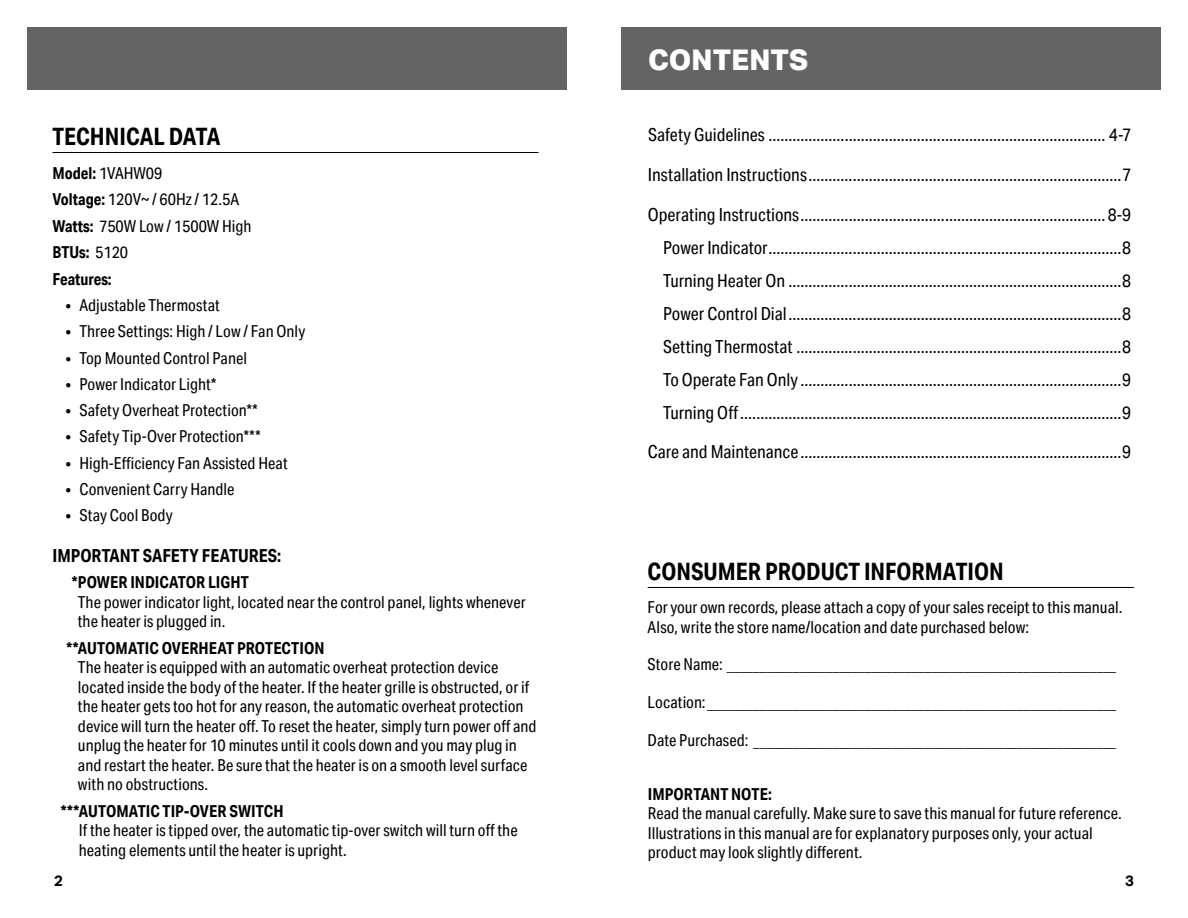
<style>
.page{position:relative;width:1188px;height:918px;background:#fff}
.page>*{position:absolute;margin:0;border:0;box-sizing:border-box;transform-origin:0 0}
.t1{font:800 28.5px "Aktiv Grotesk";letter-spacing:.005em;color:#fff}
.t2{font:700 24px "Aktiv Grotesk Cd";color:#000}
.t3{font:18px/33px "Aktiv Grotesk Cd";letter-spacing:-.005em;color:#000;text-align:justify}
.t4{font:700 18px "Aktiv Grotesk Cd";color:#000}
.t5{font:16.5px/19.5px "Aktiv Grotesk Cd";color:#000}
.t6{font:700 16.5px "Aktiv Grotesk Cd";color:#000}
.t7{font:700 15px "Aktiv Grotesk";color:#000}
.s1{font-weight:700}
</style>
<div class="page">
<div style="left:621px;top:27px;width:540px;height:63px;background:#636466"></div>
<div style="left:27px;top:27px;width:540px;height:63px;background:#636466"></div>
<hr style="left:52px;top:152px;width:486px;height:1px;background:#000">
<hr style="left:648px;top:587px;width:486px;height:1px;background:#000">
<h2 class="t2" style="left:52px;top:122px;width:169px">TECHNICAL DATA</h2>
<p class="t5" style="left:52px;top:159px;width:201px;line-height:26.5px"><span class="s1">Model:</span> 1VAHW09<br><span class="s1">Voltage:</span> 120V~ / 60Hz / 12.5A<br><span class="s1">Watts:</span> 750W Low / 1500W High<br><span class="s1">BTUs:</span> 5120<br><span class="s1">Features:</span></p>
<p class="t5" style="left:66px;top:295px;width:155px">• Adjustable Thermostat</p>
<p class="t5" style="left:66px;top:322px;width:241px">• Three Settings: High / Low / Fan Only</p>
<p class="t5" style="left:66px;top:348px;width:183px">• Top Mounted Control Panel</p>
<p class="t5" style="left:66px;top:374px;width:152px">• Power Indicator Light*</p>
<p class="t5" style="left:66px;top:400px;width:193px">• Safety Overheat Protection**</p>
<p class="t5" style="left:66px;top:427px;width:196px">• Safety Tip-Over Protection***</p>
<p class="t5" style="left:66px;top:453px;width:223px">• High-Efficiency Fan Assisted Heat</p>
<p class="t5" style="left:66px;top:479px;width:170px">• Convenient Carry Handle</p>
<p class="t5" style="left:66px;top:505px;width:108px">• Stay Cool Body</p>
<p class="t4" style="left:52px;top:545px;width:230px">IMPORTANT SAFETY FEATURES:</p>
<p class="t6" style="left:72px;top:572px;width:178px">*POWER INDICATOR LIGHT</p>
<p class="t5" style="left:78px;top:592px;width:449px">The power indicator light, located near the control panel, lights whenever the heater is plugged in.</p>
<p class="t6" style="left:66px;top:638px;width:260px">**AUTOMATIC OVERHEAT PROTECTION</p>
<p class="t5" style="left:78px;top:658px;width:460px">The heater is equipped with an automatic overheat protection device located inside the body of the heater. If the heater grille is obstructed, or if the heater gets too hot for any reason, the automatic overheat protection device will turn the heater off. To reset the heater, simply turn power off and unplug the heater for 10 minutes until it cools down and you may plug in and restart the heater. Be sure that the heater is on a smooth level surface with no obstructions.</p>
<p class="t6" style="left:61px;top:800px;width:224px">***AUTOMATIC TIP-OVER SWITCH</p>
<p class="t5" style="left:79px;top:820px;width:440px">If the heater is tipped over, the automatic tip-over switch will turn off the heating elements until the heater is upright.</p>
<h1 class="t1" style="left:648px;top:43px;width:162px">CONTENTS</h1>
<p class="t3" style="left:648px;top:118px;width:485px">Safety Guidelines .................................................................................... 4-7</p>
<p class="t3" style="left:648px;top:158px;width:485px">Installation Instructions..............................................................................7</p>
<p class="t3" style="left:663px;top:198px;width:470px;text-indent:-15px">Operating Instructions............................................................................8-9<br>Power Indicator........................................................................................8<br>Turning Heater On ...................................................................................8<br>Power Control Dial...................................................................................8<br>Setting Thermostat .................................................................................8<br>To Operate Fan Only ................................................................................9<br>Turning Off...............................................................................................9</p>
<p class="t3" style="left:648px;top:435px;width:485px">Care and Maintenance ................................................................................9</p>
<h2 class="t2" style="left:648px;top:557px;width:358px">CONSUMER PRODUCT INFORMATION</h2>
<p class="t5" style="left:648px;top:598px;width:476px">For your own records, please attach a copy of your sales receipt to this manual.<br>Also, write the store name/location and date purchased below:</p>
<p class="t5" style="left:648px;top:655px;width:470px">Store Name: ___________________________________________________________</p>
<p class="t5" style="left:648px;top:692px;width:470px">Location:______________________________________________________________</p>
<p class="t5" style="left:648px;top:730px;width:470px">Date Purchased: _______________________________________________________</p>
<p class="t6" style="left:648px;top:783px;width:126px">IMPORTANT NOTE:</p>
<p class="t5" style="left:648px;top:803px;width:476px">Read the manual carefully. Make sure to save this manual for future reference.<br>Illustrations in this manual are for explanatory purposes only, your actual product may look slightly different.</p>
<p class="t7" style="left:54px;top:872px;width:10px">2</p>
<p class="t7" style="left:1125px;top:872px;width:10px">3</p>
</div>
